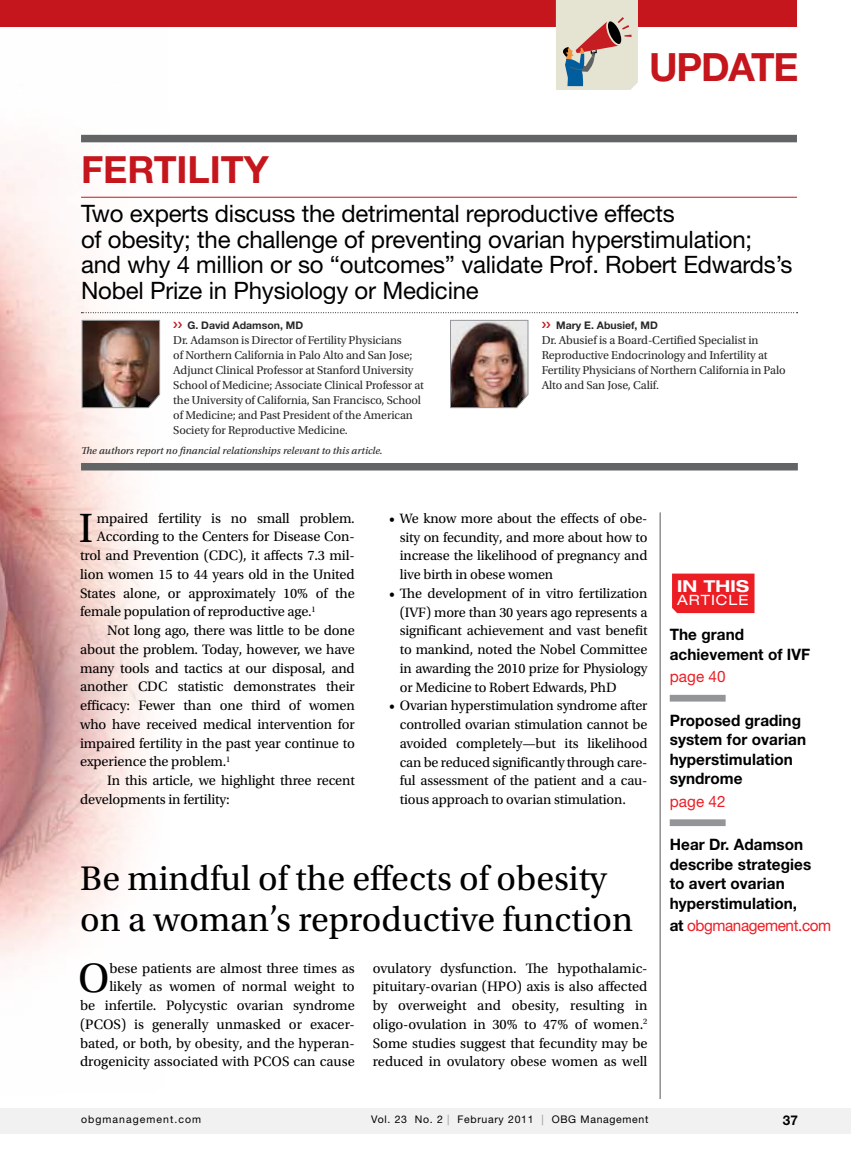
<style>
.page{position:relative;width:851px;height:1161px;background:#fff}
.page>*{position:absolute;margin:0;border:0;box-sizing:border-box;transform-origin:0 0}
.t1{font:43.05px "Utopia Std";color:#000}
.t2{font:700 39px "Helvetica Neue LT Std";color:#c4161c}
.t3{font:700 37.5px "Helvetica Neue LT Std";color:#c4161c}
.t4{font:36px/40.5px "Utopia Std";color:#000}
.t5{font:24px/25.5px "Helvetica Neue LT Std";letter-spacing:-.01em;color:#000}
.t6{font:700 expanded 16.5px "Helvetica Neue LT Std";color:#fff}
.t7{font:700 15.75px/19.5px "Helvetica Neue LT Std";letter-spacing:.005em;color:#000}
.t8{font:15.75px "Helvetica Neue LT Std";letter-spacing:-.025em;color:#ed1d24}
.t9{font:14.4px/18.8px "Utopia Std";letter-spacing:-.01em;color:#000;text-align:right}
.t10{font:14.25px/18.8px "Utopia Std";letter-spacing:-.01em;color:#000;text-align:justify}
.t11{font:expanded 14.25px "Helvetica Neue LT Std";letter-spacing:.07em;color:#fff}
.t12{font:700 13.5px "Helvetica Neue LT Std";color:#000}
.t13{font:12px/15px "Utopia Std";letter-spacing:-.01em;color:#292829}
.t14{font:10.5px "Utopia Std Capt It";color:#292829}
.t15{font:10.5px "Helvetica Neue LT Std";letter-spacing:.065em;color:#000}
.t16{font:700 10.5px "Helvetica Neue LT Std";color:#292829}
.t17{font:10.5px "Helvetica Neue LT Std";letter-spacing:.1em;color:#000}
.s1{color:#939598}
.s2{font-weight:700;color:#000}
</style>
<div class="page">
<img style="left:0;top:134px;width:170px;height:827px">
<div style="left:0;top:0;width:796px;height:27px;background:#c4161c"></div>
<svg style="left:556px;top:0;width:82px;height:90px;background:#ccc2b8"></svg>
<hr style="left:659px;top:512px;width:1px;height:587px;background:#58595b">
<div style="left:672px;top:574px;width:82px;height:39px;background:#ed1d24"></div>
<div style="left:0;top:1108px;width:850px;height:26px;background:#f1f1f2"></div>
<div style="left:669px;top:695px;width:56px;height:7px;background:#939598"></div>
<div style="left:669px;top:819px;width:56px;height:7px;background:#939598"></div>
<img style="left:82px;top:320px;width:78px;height:88px">
<img style="left:450px;top:320px;width:78px;height:88px">
<div style="left:81px;top:463px;width:716px;height:7px;background:#636466"></div>
<div style="left:81px;top:135px;width:715px;height:7px;background:#636466"></div>
<hr style="left:81px;top:197px;width:715px;height:1px;background:#c4161c">
<svg style="left:81px;top:312px;width:716px;height:1px"></svg>
<h2 class="t2" style="left:649px;top:43px;width:151px">UpdatE</h2>
<h3 class="t3" style="left:81px;top:147px;width:189px">FERTILITY</h3>
<h3 class="t5" style="left:81px;top:201px;width:712px">Two experts discuss the detrimental reproductive effects<br>of obesity; the challenge of preventing ovarian hyperstimulation; and why 4 million or so “outcomes” validate Prof. Robert Edwards’s Nobel Prize in Physiology or Medicine</h3>
<p class="t16" style="left:187px;top:319px;width:116px">G. David Adamson, MD</p>
<p class="t13" style="left:173px;top:333px;width:252px">Dr. Adamson is Director of Fertility Physicians<br>of Northern California in Palo Alto and San Jose; Adjunct Clinical Professor at Stanford University School of Medicine; Associate Clinical Professor at the University of California, San Francisco, School of Medicine; and Past President of the American Society for Reproductive Medicine.</p>
<p class="t14" style="left:81px;top:445px;width:303px">The authors report no financial relationships relevant to this article.</p>
<p class="t16" style="left:556px;top:319px;width:102px">Mary E. Abusief, MD</p>
<p class="t13" style="left:541px;top:333px;width:245px">Dr. Abusief is a Board-Certified Specialist in Reproductive Endocrinology and Infertility at Fertility Physicians of Northern California in Palo Alto and San Jose, Calif.</p>
<h1 class="t1" style="left:79px;top:504px;width:16px">I</h1>
<p class="t9" style="left:97px;top:509px;width:259px">mpaired fertility is no small problem.</p>
<p class="t9" style="left:97px;top:528px;width:259px">According to the Centers for Disease Con-</p>
<p class="t9" style="left:80px;top:546px;width:276px">trol and Prevention (CDC), it affects 7.3 mil-</p>
<p class="t9" style="left:80px;top:565px;width:276px">lion women 15 to 44 years old in the United</p>
<p class="t9" style="left:80px;top:584px;width:276px">States alone, or approximately 10% of the</p>
<p class="t9" style="left:80px;top:603px;width:237px">female population of reproductive age.<sup>1</sup></p>
<p class="t9" style="left:107px;top:621px;width:249px">Not long ago, there was little to be done</p>
<p class="t9" style="left:80px;top:640px;width:276px">about the problem. Today, however, we have</p>
<p class="t9" style="left:80px;top:659px;width:276px">many tools and tactics at our disposal, and</p>
<p class="t9" style="left:80px;top:678px;width:276px">another CDC statistic demonstrates their</p>
<p class="t9" style="left:80px;top:696px;width:276px">efficacy: Fewer than one third of women</p>
<p class="t9" style="left:80px;top:715px;width:276px">who have received medical intervention for</p>
<p class="t9" style="left:80px;top:734px;width:276px">impaired fertility in the past year continue to</p>
<p class="t9" style="left:80px;top:753px;width:152px">experience the problem.<sup>1</sup></p>
<p class="t9" style="left:107px;top:771px;width:249px">In this article, we highlight three recent</p>
<p class="t9" style="left:80px;top:790px;width:151px">developments in fertility:</p>
<p class="t10" style="left:400px;top:509px;width:249px;text-indent:-11px">• We know more about the effects of obe&shy;sity on fecundity, and more about how to increase the likelihood of pregnancy and live birth in obese women</p>
<p class="t10" style="left:400px;top:584px;width:249px;text-indent:-11px">• The development of in vitro fertilization (IVF) more than 30 years ago represents a significant achievement and vast benefit to mankind, noted the Nobel Committee in awarding the 2010 prize for Physiology or Medicine to Robert Edwards, PhD</p>
<p class="t10" style="left:400px;top:697px;width:249px;text-indent:-11px">• Ovarian hyperstimulation syndrome after controlled ovarian stimulation cannot be avoided completely—but its likelihood can be reduced significantly through care&shy;ful assessment of the patient and a cau&shy;tious approach to ovarian stimulation.</p>
<h3 class="t4" style="left:80px;top:859px;width:554px">Be mindful of the effects of obesity on a woman’s reproductive function</h3>
<h1 class="t1" style="left:78px;top:954px;width:33px">O</h1>
<p class="t9" style="left:80px;top:959px;width:276px">bese patients are almost three times as likely as women of normal weight to<br>be infertile. Polycystic ovarian syndrome (PCOS) is generally unmasked or exacer&shy;bated, or both, by obesity, and the hyperan&shy;drogenicity associated with PCOS can cause</p>
<p class="t9" style="left:373px;top:959px;width:276px;text-align:justify">ovulatory dysfunction. The hypothalamic&shy;pituitary-ovarian (HPO) axis is also affected by overweight and obesity, resulting in oligo-ovulation in 30% to 47% of women.<sup>2<br></sup>Some studies suggest that fecundity may be reduced in ovulatory obese women as well</p>
<p class="t17" style="left:81px;top:1114px;width:122px">obgmanagement.com</p>
<p class="t15" style="left:371px;top:1114px;width:278px">Vol. 23 No. 2 <span class="s1">|</span> February 2011 <span class="s1">|</span> OBG Management</p>
<p class="t6" style="left:677px;top:576px;width:73px">In this</p>
<p class="t11" style="left:677px;top:592px;width:73px">ARTICLE</p>
<p class="t7" style="left:669px;top:624px;width:142px">The grand achievement of IVF</p>
<p class="t8" style="left:669px;top:667px;width:57px">page 40</p>
<p class="t7" style="left:669px;top:710px;width:138px">Proposed grading system for ovarian hyperstimulation syndrome</p>
<p class="t8" style="left:669px;top:792px;width:57px">page 42</p>
<p class="t7" style="left:669px;top:834px;width:143px">Hear Dr. Adamson describe strategies to avert ovarian hyperstimulation,</p>
<p class="t8" style="left:669px;top:916px;width:163px"><span class="s2">at</span> obgmanagement.com</p>
<p class="t12" style="left:782px;top:1112px;width:17px">37</p>
</div>
